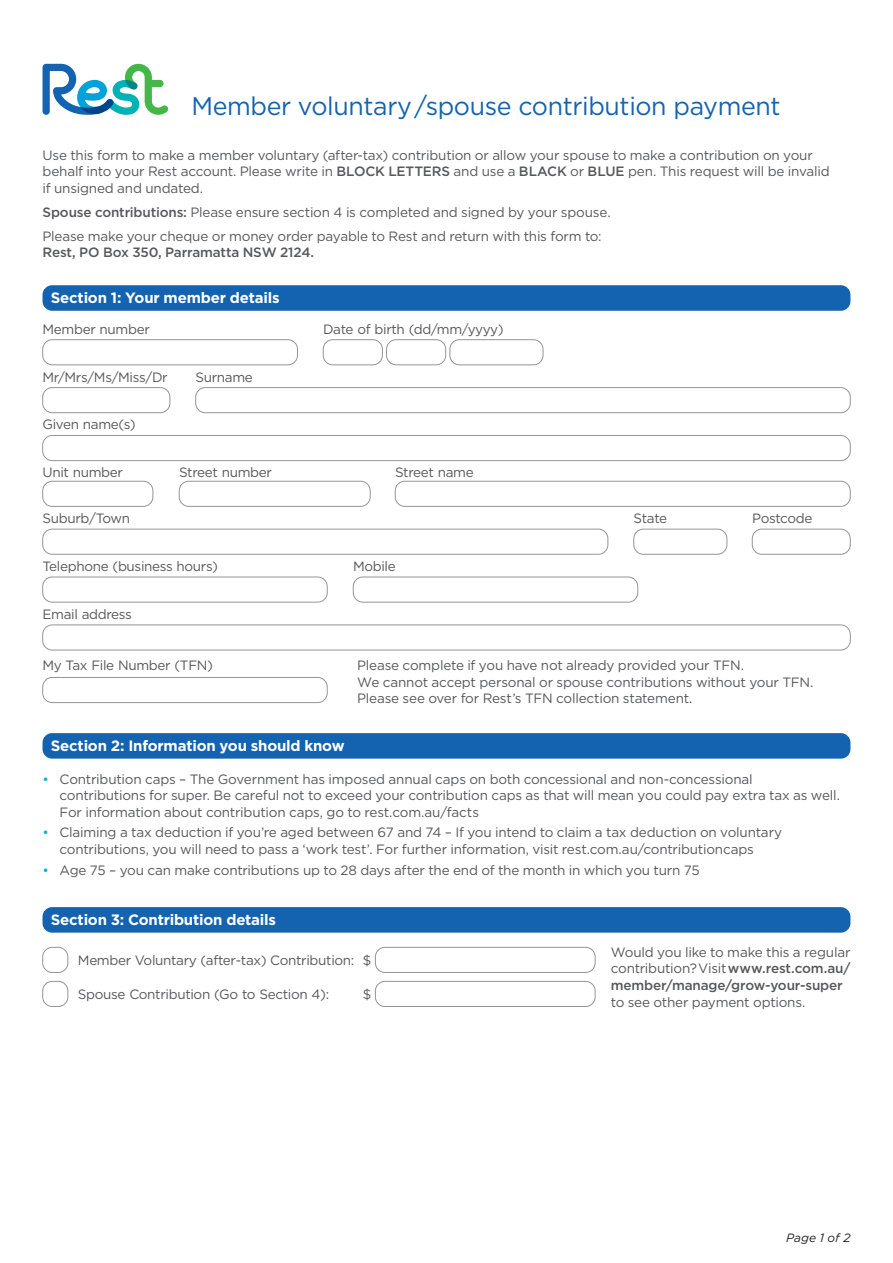
<style>
.page{position:relative;width:893px;height:1263px;background:#fff}
.page>*{position:absolute;margin:0;border:0;box-sizing:border-box;transform-origin:0 0}
.Form_Title{font:25.5px "Gotham";letter-spacing:-.015em;color:#1363b0}
.Section_Hdg{font:700 15px "Gotham";letter-spacing:-.015em;color:#fff}
.Body{font:13.5px/16.5px "Gotham";letter-spacing:-.015em;color:#57585a}
.Body_including_Input{font:13.5px "Gotham";letter-spacing:-.025em;color:#57585a}
.Form_Input_Field{font:13.5px "Gotham";letter-spacing:-.025em;color:#57585a}
.t1{font:italic 12px "Gotham";color:#231f20}
.s1{font-weight:500}
.s2{color:#00afe1}
</style>
<div class="page">
<div style="left:43px;top:285px;width:807px;height:26px;background:#1363b0;border-radius:10px"></div>
<div style="left:43px;top:339px;width:255px;height:26px;border:1px solid #939598;border-radius:10px"></div>
<div style="left:323px;top:339px;width:60px;height:26px;border:1px solid #939598;border-radius:10px"></div>
<div style="left:386px;top:339px;width:60px;height:26px;border:1px solid #939598;border-radius:10px"></div>
<div style="left:450px;top:339px;width:93px;height:26px;border:1px solid #939598;border-radius:10px"></div>
<div style="left:43px;top:387px;width:127px;height:26px;border:1px solid #939598;border-radius:10px"></div>
<div style="left:196px;top:387px;width:654px;height:26px;border:1px solid #939598;border-radius:10px"></div>
<div style="left:43px;top:435px;width:807px;height:26px;border:1px solid #939598;border-radius:10px"></div>
<div style="left:43px;top:481px;width:110px;height:26px;border:1px solid #939598;border-radius:10px"></div>
<div style="left:179px;top:481px;width:191px;height:26px;border:1px solid #939598;border-radius:10px"></div>
<div style="left:395px;top:481px;width:455px;height:26px;border:1px solid #939598;border-radius:10px"></div>
<div style="left:43px;top:529px;width:565px;height:25px;border:1px solid #939598;border-radius:10px"></div>
<div style="left:634px;top:529px;width:93px;height:25px;border:1px solid #939598;border-radius:10px"></div>
<div style="left:752px;top:529px;width:98px;height:25px;border:1px solid #939598;border-radius:10px"></div>
<div style="left:43px;top:577px;width:284px;height:25px;border:1px solid #939598;border-radius:10px"></div>
<div style="left:353px;top:577px;width:285px;height:25px;border:1px solid #939598;border-radius:10px"></div>
<div style="left:43px;top:625px;width:807px;height:25px;border:1px solid #939598;border-radius:10px"></div>
<div style="left:43px;top:677px;width:284px;height:26px;border:1px solid #939598;border-radius:10px"></div>
<div style="left:43px;top:733px;width:807px;height:26px;background:#1363b0;border-radius:10px"></div>
<div style="left:43px;top:907px;width:807px;height:26px;background:#1363b0;border-radius:10px"></div>
<div style="left:43px;top:947px;width:25px;height:26px;border:1px solid #939598;border-radius:10px"></div>
<div style="left:375px;top:947px;width:220px;height:26px;border:1px solid #939598;border-radius:10px"></div>
<div style="left:43px;top:981px;width:25px;height:26px;border:1px solid #939598;border-radius:10px"></div>
<div style="left:375px;top:981px;width:220px;height:26px;border:1px solid #939598;border-radius:10px"></div>
<svg style="left:43px;top:64px;width:126px;height:51px"></svg>
<p class="Form_Title" style="left:191px;top:89px;width:591px">Member voluntary /spouse contribution payment</p>
<p class="Body" style="left:43px;top:146px;width:789px">Use this form to make a member voluntary (after-tax) contribution or allow your spouse to make a contribution on your behalf into your Rest account. Please write in <span class="s1">BLOCK LETTERS</span> and use a <span class="s1">BLACK</span> or <span class="s1">BLUE</span> pen. This request will be invalid if unsigned and undated.</p>
<p class="Body" style="left:43px;top:203px;width:570px"><span class="s1">Spouse contributions:</span> Please ensure section 4 is completed and signed by your spouse.</p>
<p class="Body" style="left:43px;top:227px;width:561px">Please make your cheque or money order payable to Rest and return with this form to:<br><span class="s1">Rest, PO Box 350, Parramatta NSW 2124.</span></p>
<p class="Section_Hdg" style="left:51px;top:288px;width:230px">Section 1: Your member details</p>
<p class="Body_including_Input" style="left:43px;top:320px;width:109px">Member number</p>
<p class="Body_including_Input" style="left:323px;top:320px;width:182px">Date of birth (dd/mm/yyyy)</p>
<p class="Body_including_Input" style="left:43px;top:368px;width:127px">Mr/Mrs/Ms/Miss/Dr</p>
<p class="Body_including_Input" style="left:196px;top:368px;width:59px">Surname</p>
<p class="Body_including_Input" style="left:43px;top:416px;width:95px">Given name(s)</p>
<p class="Form_Input_Field" style="left:43px;top:464px;width:82px">Unit number</p>
<p class="Form_Input_Field" style="left:179px;top:464px;width:94px">Street number</p>
<p class="Form_Input_Field" style="left:395px;top:464px;width:80px">Street name</p>
<p class="Body_including_Input" style="left:43px;top:510px;width:89px">Suburb/Town</p>
<p class="Body_including_Input" style="left:634px;top:510px;width:35px">State</p>
<p class="Body_including_Input" style="left:752px;top:510px;width:62px">Postcode</p>
<p class="Body_including_Input" style="left:43px;top:557px;width:177px">Telephone (business hours)</p>
<p class="Body_including_Input" style="left:353px;top:557px;width:44px">Mobile</p>
<p class="Body_including_Input" style="left:43px;top:605px;width:91px">Email address</p>
<p class="Body_including_Input" style="left:43px;top:657px;width:172px">My Tax File Number (TFN)</p>
<p class="Body" style="left:357px;top:657px;width:458px">Please complete if you have not already provided your TFN.<br>We cannot accept personal or spouse contributions without your TFN.<br>Please see over for Rest’s TFN collection statement.</p>
<p class="Section_Hdg" style="left:51px;top:736px;width:295px">Section 2: Information you should know</p>
<p class="Body" style="left:60px;top:770px;width:782px;text-indent:-17px"><span class="s2">•</span> Contribution caps – The Government has imposed annual caps on both concessional and non-concessional contributions for super. Be careful not to exceed your contribution caps as that will mean you could pay extra tax as well.<br>For information about contribution caps, go to rest.com.au/facts</p>
<p class="Body" style="left:60px;top:824px;width:724px;text-indent:-17px"><span class="s2">•</span> Claiming a tax deduction if you’re aged between 67 and 74 – If you intend to claim a tax deduction on voluntary contributions, you will need to pass a ‘work test’. For further information, visit rest.com.au/contributioncaps</p>
<p class="Body" style="left:43px;top:861px;width:659px"><span class="s2">•</span> Age 75 – you can make contributions up to 28 days after the end of the month in which you turn 75</p>
<p class="Section_Hdg" style="left:51px;top:910px;width:227px">Section 3: Contribution details</p>
<p class="Body_including_Input" style="left:78px;top:951px;width:278px">Member Voluntary (after-tax) Contribution:</p>
<p class="Form_Input_Field" style="left:363px;top:952px;width:10px">$</p>
<p class="Body" style="left:611px;top:943px;width:241px;text-align:justify">Would you like to make this a regular contribution? Visit <span class="s1">www.rest.com.au/ member/manage/grow-your-super</span></p>
<p class="Body" style="left:611px;top:993px;width:196px">to see other payment options.</p>
<p class="Body_including_Input" style="left:78px;top:985px;width:253px">Spouse Contribution (Go to Section 4):</p>
<p class="Form_Input_Field" style="left:363px;top:986px;width:10px">$</p>
<p class="t1" style="left:786px;top:1230px;width:66px">Page 1 of 2</p>
</div>
